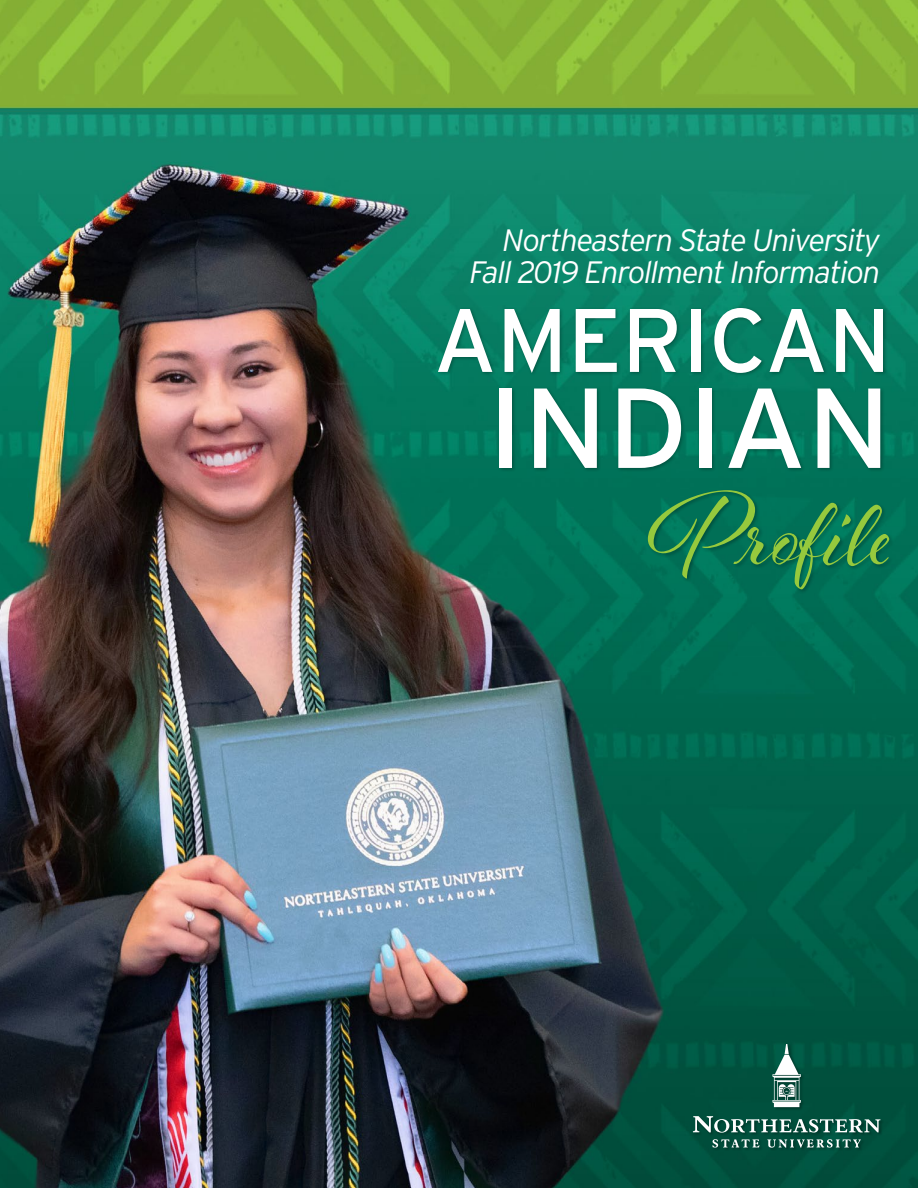
<style>
.page{position:relative;width:918px;height:1188px;background:#fff}
.page>*{position:absolute;margin:0;border:0;box-sizing:border-box;transform-origin:0 0}
.t1{font:113.4px "Al Fresco";color:#96c93d;scale:.95 1}
.t2{font:113.4px "Interstate";color:#fff;scale:1.04 1}
.t3{font:89.85px "Interstate";color:#fff}
.t4{font:italic 300 30.9px/32.7px "Interstate";letter-spacing:-.04em;color:#fff;text-align:right}
</style>
<div class="page">
<img style="left:0;top:0;width:918px;height:1188px">
<div style="left:693px;top:1044px;width:191px;height:107px;background:#000;opacity:.32"></div>
<svg style="left:772px;top:1044px;width:29px;height:63px"></svg>
<svg style="left:693px;top:1116px;width:187px;height:17px"></svg>
<svg style="left:713px;top:1139px;width:46px;height:9px"></svg>
<svg style="left:767px;top:1139px;width:94px;height:9px"></svg>
<div style="left:437px;top:306px;width:457px;height:288px;background:#000;opacity:.29"></div>
<h1 class="t4" style="left:470px;top:223px;width:412px">Northeastern State University<br>Fall 2019 Enrollment Information</h1>
<h1 class="t3" style="left:434px;top:286px;width:459px">AMERICAN</h1>
<h1 class="t2" style="left:488px;top:359px;width:389px">INDIAN</h1>
<h1 class="t1" style="left:648px;top:458px;width:257px">Profile</h1>
</div>
